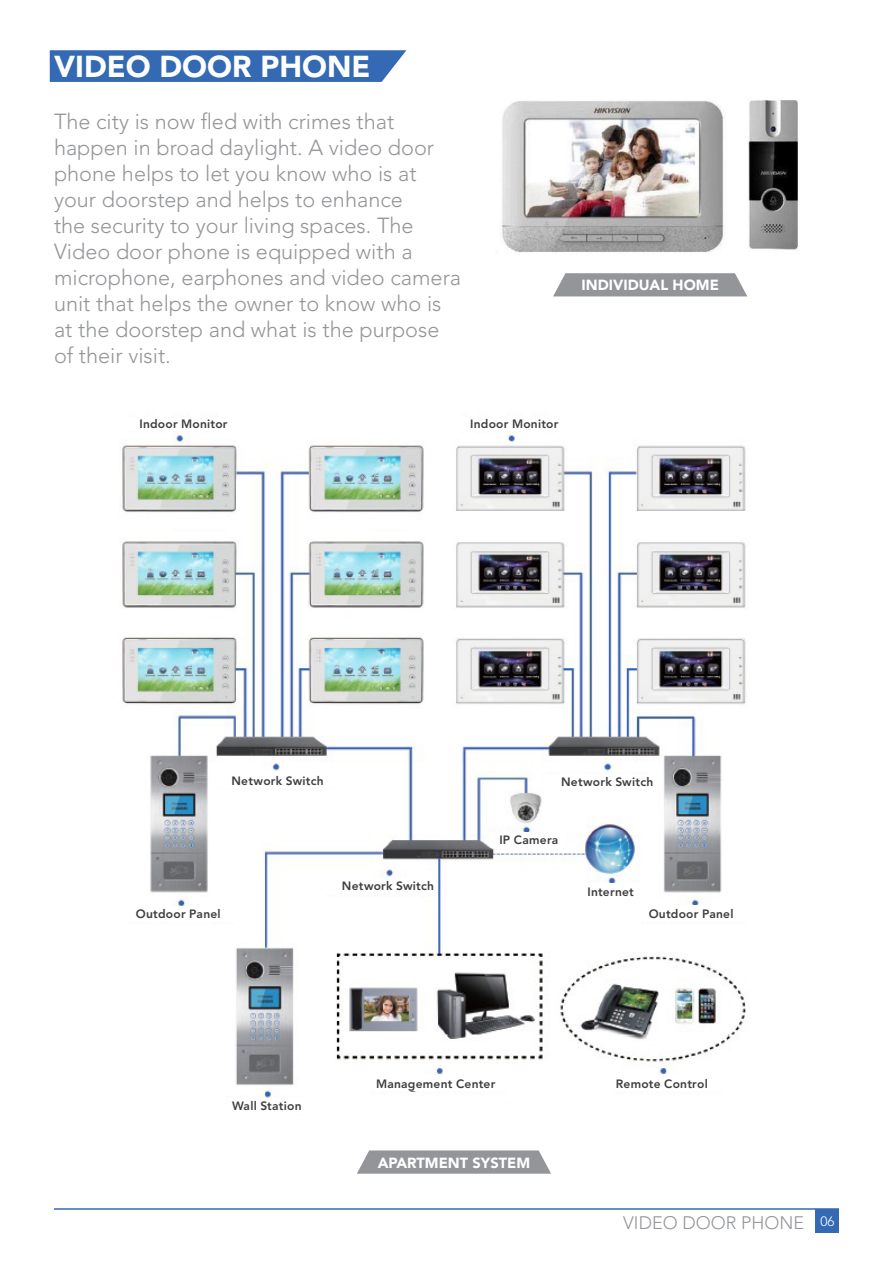
<style>
.page{position:relative;width:893px;height:1263px;background:#fff}
.page>*{position:absolute;margin:0;border:0;box-sizing:border-box;transform-origin:0 0}
.t1{font:900 30px "Avenir LT Std";color:#fff}
.t2{font:300 21.75px/26px "Avenir LT Std";color:#939598}
.t3{font:300 18px "Avenir LT Std";color:#939598}
.t4{font:900 14.55px "Avenir LT Std";color:#fff}
.t5{font:300 13.5px "Avenir LT Std";color:#fff}
.t6{font:800 12px "Avenir LT Std";letter-spacing:.02em;color:#3e3e3f}
</style>
<div class="page">
<hr style="left:54px;top:1208px;width:785px;height:2px;background:#336ab3">
<div style="left:816px;top:1209px;width:23px;height:23px;background:#336ab3"></div>
<svg style="left:50px;top:50px;width:356px;height:32px;background:#3b70b6"></svg>
<img style="left:122px;top:431px;width:624px;height:667px">
<img style="left:501px;top:100px;width:297px;height:153px">
<svg style="left:553px;top:273px;width:194px;height:23px;background:#9a9c9f"></svg>
<svg style="left:357px;top:1150px;width:194px;height:24px;background:#9c9ea1"></svg>
<div style="left:214px;top:772px;width:127px;height:16px;background:#fff"></div>
<div style="left:118px;top:906px;width:128px;height:15px;background:#fff"></div>
<div style="left:631px;top:906px;width:128px;height:15px;background:#fff"></div>
<div style="left:575px;top:884px;width:68px;height:15px;background:#fff"></div>
<div style="left:351px;top:1076px;width:179px;height:15px;background:#fff"></div>
<div style="left:591px;top:1076px;width:179px;height:15px;background:#fff"></div>
<div style="left:324px;top:878px;width:112px;height:15px;background:#fff"></div>
<div style="left:543px;top:774px;width:116px;height:15px;background:#fff"></div>
<div style="left:490px;top:832px;width:75px;height:15px;background:#fff"></div>
<p class="t1" style="left:54px;top:48px;width:318px">VIDEO DOOR PHONE</p>
<p class="t2" style="left:54px;top:108px;width:409px">The city is now fled with crimes that happen in broad daylight. A video door phone helps to let you know who is at your doorstep and helps to enhance<br>the security to your living spaces. The Video door phone is equipped with a microphone, earphones and video camera unit that helps the owner to know who is at the doorstep and what is the purpose of their visit.</p>
<p class="t6" style="left:139px;top:417px;width:90px">Indoor Monitor</p>
<p class="t6" style="left:470px;top:417px;width:90px">Indoor Monitor</p>
<p class="t4" style="left:581px;top:276px;width:139px">INDIVIDUAL HOME</p>
<p class="t6" style="left:232px;top:773px;width:94px">Network Switch</p>
<p class="t6" style="left:342px;top:879px;width:94px">Network Switch</p>
<p class="t6" style="left:561px;top:775px;width:94px">Network Switch</p>
<p class="t6" style="left:499px;top:833px;width:61px">IP Camera</p>
<p class="t6" style="left:587px;top:884px;width:48px">Internet</p>
<p class="t6" style="left:136px;top:907px;width:86px">Outdoor Panel</p>
<p class="t6" style="left:649px;top:907px;width:86px">Outdoor Panel</p>
<p class="t6" style="left:232px;top:1099px;width:71px">Wall Station</p>
<p class="t6" style="left:376px;top:1077px;width:121px">Management Center</p>
<p class="t6" style="left:616px;top:1077px;width:93px">Remote Control</p>
<p class="t4" style="left:378px;top:1154px;width:154px">APARTMENT SYSTEM</p>
<p class="t3" style="left:623px;top:1212px;width:182px">VIDEO DOOR PHONE</p>
<p class="t5" style="left:820px;top:1213px;width:16px">06</p>
</div>
